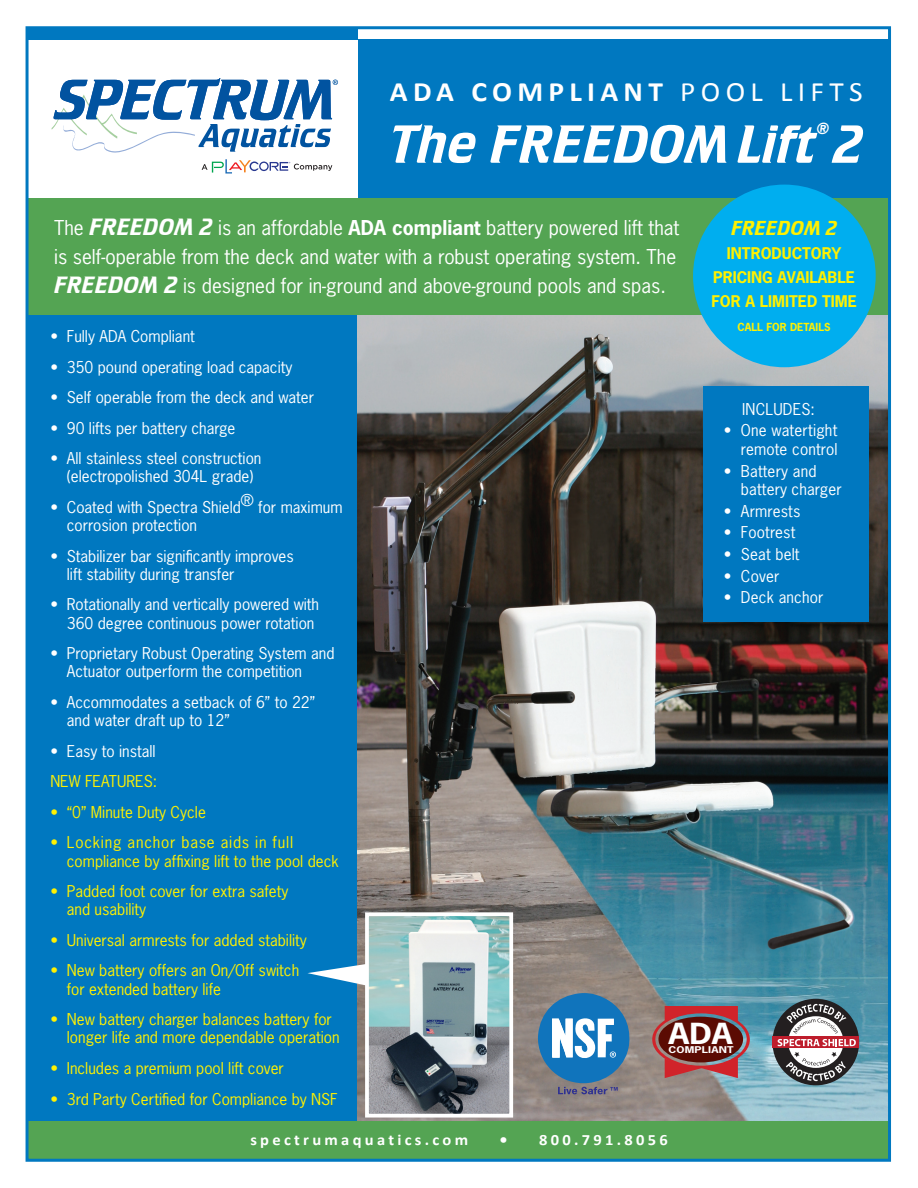
<style>
.page{position:relative;width:918px;height:1188px;background:#fff}
.page>*{position:absolute;margin:0;border:0;box-sizing:border-box;transform-origin:0 0}
.t1{font:56.1px "Crillee Italic Let Plain";color:#fff}
.t2{font:700 28.05px "Calibri";letter-spacing:.18em;color:#fff;scale:1.05 1}
.t3{font:700 27.3px "News Gothic Std";color:#fff;scale:1.2 1}
.t4{font:21px "Crillee Italic Let Plain";color:#fff101}
.t5{font:19.35px/29.1px "News Gothic Std";color:#fff}
.t6{font:700 15.75px "Calibri";letter-spacing:.2em;color:#fff;scale:1.05 1}
.Paragraph_Style_4{font:15.3px/18.1px "News Gothic Std";color:#fff}
.Paragraph_Style_4-2{font:15.3px/18.1px "News Gothic Std";color:#fff101}
.Paragraph_Style_2{font:15.3px/18.6px "News Gothic Std";letter-spacing:.01em;color:#fff;text-align:right}
.t7{font:700 15.15px/24px "News Gothic Std";color:#fff101;text-align:center}
.t8{font:italic 700 14.4px "News Gothic Std";color:#fff}
.t9{font:700 10.5px "News Gothic Std";color:#fff101}
.t10{font:700 8.7px "News Gothic Std";letter-spacing:.015em;color:#fff;scale:1.29 1}
.s1{font-weight:400}
.s2{font-family:"Crillee Italic Let Plain";font-size:24.45px}
.s3{font-weight:700}
</style>
<div class="page">
<div style="left:26px;top:292px;width:380px;height:841px;background:#0078c0"></div>
<img style="left:358px;top:314px;width:529px;height:807px">
<div style="left:358px;top:40px;width:532px;height:167px;background:#0078c0"></div>
<div style="left:26px;top:27px;width:332px;height:13px;background:#0078c0"></div>
<div style="left:26px;top:198px;width:864px;height:116px;background:#54a453"></div>
<div style="left:26px;top:1121px;width:864px;height:39px;background:#54a453"></div>
<svg style="left:652px;top:1000px;width:98px;height:78px;background:#814345"></svg>
<div style="left:772px;top:999px;width:87px;height:86px;background:#231f20;border-radius:50%"></div>
<div style="left:788px;top:1016px;width:55px;height:52px;background:#fff;border-radius:50%"></div>
<svg style="left:772px;top:1037px;width:87px;height:11px"></svg>
<svg style="left:778px;top:1004px;width:78px;height:42px"></svg>
<svg style="left:786px;top:1052px;width:60px;height:29px"></svg>
<div style="left:703px;top:386px;width:166px;height:236px;background:#0078c0"></div>
<svg style="left:202px;top:159px;width:130px;height:15px"></svg>
<svg style="left:51px;top:78px;width:287px;height:75px"></svg>
<img style="left:370px;top:917px;width:138px;height:196px">
<div style="left:365px;top:912px;width:148px;height:206px;border:4px solid #fff"></div>
<svg style="left:307px;top:964px;width:61px;height:22px"></svg>
<svg style="left:538px;top:992px;width:93px;height:102px"></svg>
<div style="left:693px;top:185px;width:183px;height:182px;background:#00aeef;border-radius:50%"></div>
<p class="t2" style="left:390px;top:74px;width:452px">ADA COMPLIANT <span class="s1">POOL LIFTS</span></p>
<p class="t1" style="left:389px;top:113px;width:475px">The FREEDOM Lift 2</p>
<p class="t8" style="left:816px;top:119px;width:14px">®</p>
<p class="t5" style="left:54px;top:213px;width:627px">The <span class="s2">FREEDOM 2</span> is an affordable <span class="s3">ADA compliant</span> battery powered lift that is self-operable from the deck and water with a robust operating system. The<br><span class="s2">FREEDOM 2</span> is designed for in-ground and above-ground pools and spas.</p>
<p class="Paragraph_Style_4" style="left:50px;top:327px;width:146px">• Fully ADA Compliant</p>
<p class="Paragraph_Style_4" style="left:50px;top:358px;width:244px">• 350 pound operating load capacity</p>
<p class="Paragraph_Style_4" style="left:50px;top:388px;width:265px">• Self operable from the deck and water</p>
<p class="Paragraph_Style_4" style="left:50px;top:419px;width:187px">• 90 lifts per battery charge</p>
<p class="Paragraph_Style_4" style="left:50px;top:449px;width:213px;text-align:center">• All stainless steel construction (electropolished 304L grade)</p>
<p class="Paragraph_Style_4" style="left:50px;top:498px;width:192px">• Coated with Spectra Shield</p>
<p class="t4" style="left:731px;top:216px;width:108px">FREEDOM 2</p>
<p class="t7" style="left:711px;top:241px;width:147px">INTRODUCTORY<br>PRICING AVAILABLE<br>FOR A LIMITED TIME</p>
<p class="t9" style="left:738px;top:320px;width:95px">CALL FOR DETAILS</p>
<p class="Paragraph_Style_2" style="left:742px;top:400px;width:74px">INCLUDES:</p>
<p class="Paragraph_Style_2" style="left:724px;top:421px;width:115px">• One watertight remote control</p>
<p class="Paragraph_Style_2" style="left:741px;top:461px;width:102px;text-align:left;text-indent:-17px">• Battery and battery charger</p>
<p class="Paragraph_Style_2" style="left:724px;top:502px;width:78px">• Armrests</p>
<p class="Paragraph_Style_2" style="left:724px;top:523px;width:73px">• Footrest</p>
<p class="Paragraph_Style_2" style="left:724px;top:545px;width:77px">• Seat belt</p>
<p class="Paragraph_Style_2" style="left:724px;top:567px;width:57px">• Cover</p>
<p class="Paragraph_Style_2" style="left:724px;top:588px;width:101px">• Deck anchor</p>
<p class="Paragraph_Style_4" style="left:241px;top:491px;width:14px">®</p>
<p class="Paragraph_Style_4" style="left:258px;top:498px;width:86px">for maximum</p>
<p class="Paragraph_Style_4" style="left:67px;top:516px;width:132px">corrosion protection</p>
<p class="Paragraph_Style_4" style="left:67px;top:547px;width:228px;text-indent:-17px">• Stabilizer bar significantly improves lift stability during transfer</p>
<p class="Paragraph_Style_4" style="left:67px;top:595px;width:254px;text-indent:-17px">• Rotationally and vertically powered with<br>360 degree continuous power rotation</p>
<p class="Paragraph_Style_4" style="left:67px;top:644px;width:269px;text-indent:-17px">• Proprietary Robust Operating System and<br>Actuator outperform the competition</p>
<p class="Paragraph_Style_4" style="left:67px;top:693px;width:250px;text-indent:-17px">• Accommodates a setback of 6” to 22” and water draft up to 12”</p>
<p class="Paragraph_Style_4" style="left:50px;top:742px;width:107px">• Easy to install</p>
<p class="Paragraph_Style_4-2" style="left:50px;top:772px;width:108px">NEW FEATURES:</p>
<p class="Paragraph_Style_4-2" style="left:50px;top:803px;width:157px">• “0” Minute Duty Cycle</p>
<p class="Paragraph_Style_4-2" style="left:67px;top:833px;width:273px;text-indent:-17px">• Locking anchor base aids in full compliance by affixing lift to the pool deck</p>
<p class="Paragraph_Style_4-2" style="left:67px;top:882px;width:223px;text-indent:-17px">• Padded foot cover for extra safety and usability</p>
<p class="Paragraph_Style_4-2" style="left:50px;top:931px;width:258px">• Universal armrests for added stability</p>
<p class="Paragraph_Style_4-2" style="left:67px;top:961px;width:234px;text-indent:-17px">• New battery offers an On/Off switch for extended battery life</p>
<p class="Paragraph_Style_4-2" style="left:67px;top:1010px;width:274px;text-indent:-17px">• New battery charger balances battery for longer life and more dependable operation</p>
<p class="Paragraph_Style_4-2" style="left:50px;top:1059px;width:235px">• Includes a premium pool lift cover</p>
<p class="Paragraph_Style_4-2" style="left:50px;top:1090px;width:289px">• 3rd Party Certified for Compliance by NSF</p>
<p class="t6" style="left:250px;top:1130px;width:209px">spectrumaquatics.com</p>
<p class="t6" style="left:500px;top:1130px;width:162px">• 800.791.8056</p>
<h3 class="t3" style="left:669px;top:1016px;width:55px">ADA</h3>
<p class="t10" style="left:668px;top:1044px;width:52px">COMPLIANT</p>
</div>
